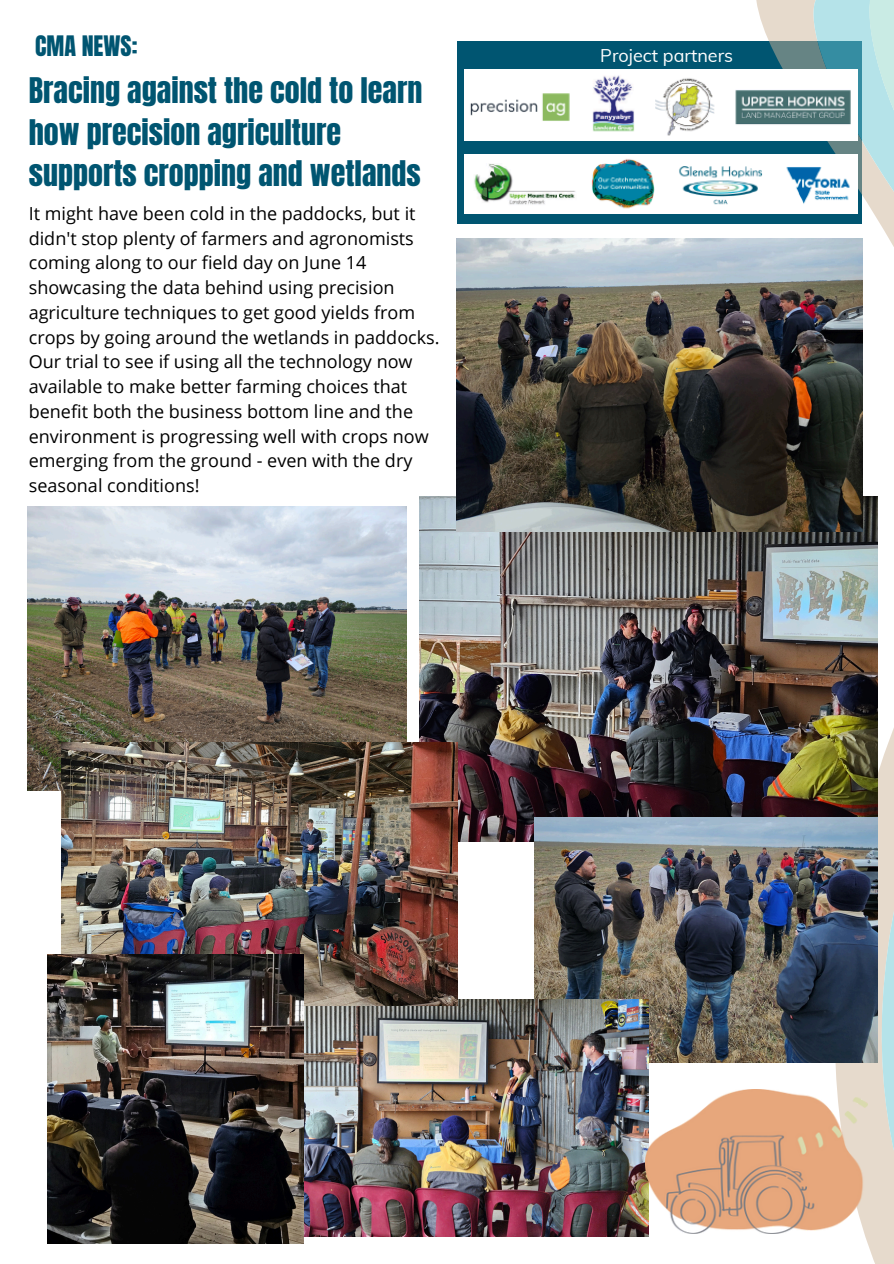
<style>
.page{position:relative;width:894px;height:1264px;background:#fff}
.page>*{position:absolute;margin:0;border:0;box-sizing:border-box;transform-origin:0 0}
.t1{font:30px/41.7px "Anton";color:#005571}
.t2{font:24px "Anton";color:#005571}
.t3{font:18px/24.8px "Open Sans";color:#000}
.t4{font:18px "Muli";color:#fff}
</style>
<div class="page">
<div style="left:457px;top:42px;width:404px;height:182px;background:#005571"></div>
<svg style="left:756px;top:0;width:55px;height:1234px"></svg>
<svg style="left:811px;top:0;width:56px;height:1241px"></svg>
<svg style="left:867px;top:0;width:26px;height:1263px"></svg>
<img style="left:419px;top:496px;width:458px;height:345px">
<img style="left:534px;top:817px;width:342px;height:245px">
<img style="left:303px;top:999px;width:345px;height:237px">
<img style="left:457px;top:238px;width:405px;height:293px">
<img style="left:27px;top:506px;width:379px;height:284px">
<img style="left:62px;top:742px;width:395px;height:263px">
<img style="left:47px;top:954px;width:256px;height:289px">
<img style="left:464px;top:69px;width:393px;height:71px">
<img style="left:464px;top:154px;width:393px;height:60px">
<img style="left:645px;top:1089px;width:221px;height:144px">
<h2 class="t2" style="left:35px;top:29px;width:104px">CMA NEWS:</h2>
<p class="t1" style="left:29px;top:70px;width:395px">Bracing against the cold to learn how precision agriculture supports cropping and wetlands</p>
<p class="t3" style="left:29px;top:200px;width:412px">It might have been cold in the paddocks, but it didn't stop plenty of farmers and agronomists coming along to our field day on June 14 showcasing the data behind using precision agriculture techniques to get good yields from crops by going around the wetlands in paddocks.</p>
<p class="t3" style="left:29px;top:349px;width:401px">Our trial to see if using all the technology now available to make better farming choices that benefit both the business bottom line and the environment is progressing well with crops now emerging from the ground - even with the dry seasonal conditions!</p>
<p class="t4" style="left:600px;top:44px;width:134px">Project partners</p>
</div>
